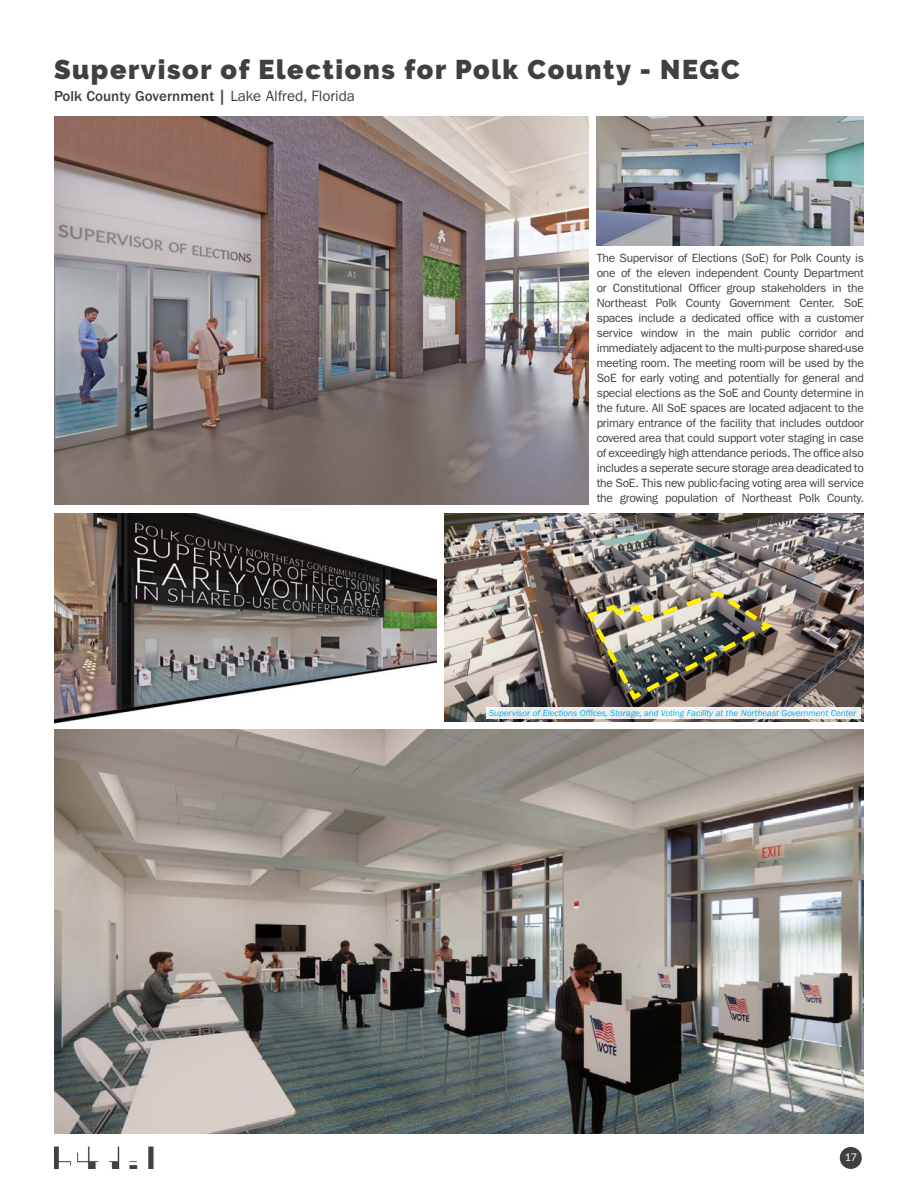
<style>
.page{position:relative;width:918px;height:1188px;background:#fff}
.page>*{position:absolute;margin:0;border:0;box-sizing:border-box;transform-origin:0 0}
.t1{font:900 27px "Raleway";letter-spacing:.06em;color:#404040}
.t2{font:500 15px "ITC Franklin Gothic Std";color:#404040}
.t3{font:12px/15px "ITC Franklin Gothic Std";letter-spacing:-.02em;color:#404040;text-align:justify}
.t4{font:10.5px "Lato";color:#fff}
.t5{font:italic 9px "ITC Franklin Gothic Std";color:#00aeef}
.s1{font-weight:400}
</style>
<div class="page">
<div style="left:840px;top:1147px;width:22px;height:22px;background:#404040;border-radius:50%"></div>
<img style="left:54px;top:1147px;width:99px;height:22px">
<img style="left:54px;top:117px;width:535px;height:388px">
<img style="left:444px;top:513px;width:420px;height:208px">
<img style="left:54px;top:513px;width:382px;height:210px">
<img style="left:54px;top:729px;width:810px;height:405px">
<img style="left:584px;top:588px;width:192px;height:115px">
<div style="left:486px;top:708px;width:375px;height:11px;background:#efeded"></div>
<img style="left:597px;top:117px;width:267px;height:129px">
<p class="t1" style="left:54px;top:54px;width:687px">Supervisor of Elections for Polk County - NEGC</p>
<p class="t2" style="left:54px;top:88px;width:303px">Polk County Government | <span class="s1">Lake Alfred, Florida</span></p>
<p class="t3" style="left:597px;top:251px;width:269px">The Supervisor of Elections (SoE) for Polk County is one of the eleven independent County Department or Constitutional Officer group stakeholders in the Northeast Polk County Government Center. SoE spaces include a dedicated office with a customer service window in the main public corridor and immediately adjacent to the multi-purpose shared-use meeting room. The meeting room will be used by the SoE for early voting and potentially for general and special elections as the SoE and County determine in the future. All SoE spaces are located adjacent to the primary entrance of the facility that includes outdoor covered area that could support voter staging in case of exceedingly high attendance periods. The office also includes a seperate secure storage area deadicated to the SoE. This new public-facing voting area will service the growing population of Northeast Polk County.</p>
<p class="t5" style="left:489px;top:708px;width:369px">Supervisor of Elections Offices, Storage, and Voting Facility at the Northeast Government Center</p>
<p class="t4" style="left:845px;top:1152px;width:14px">17</p>
</div>
